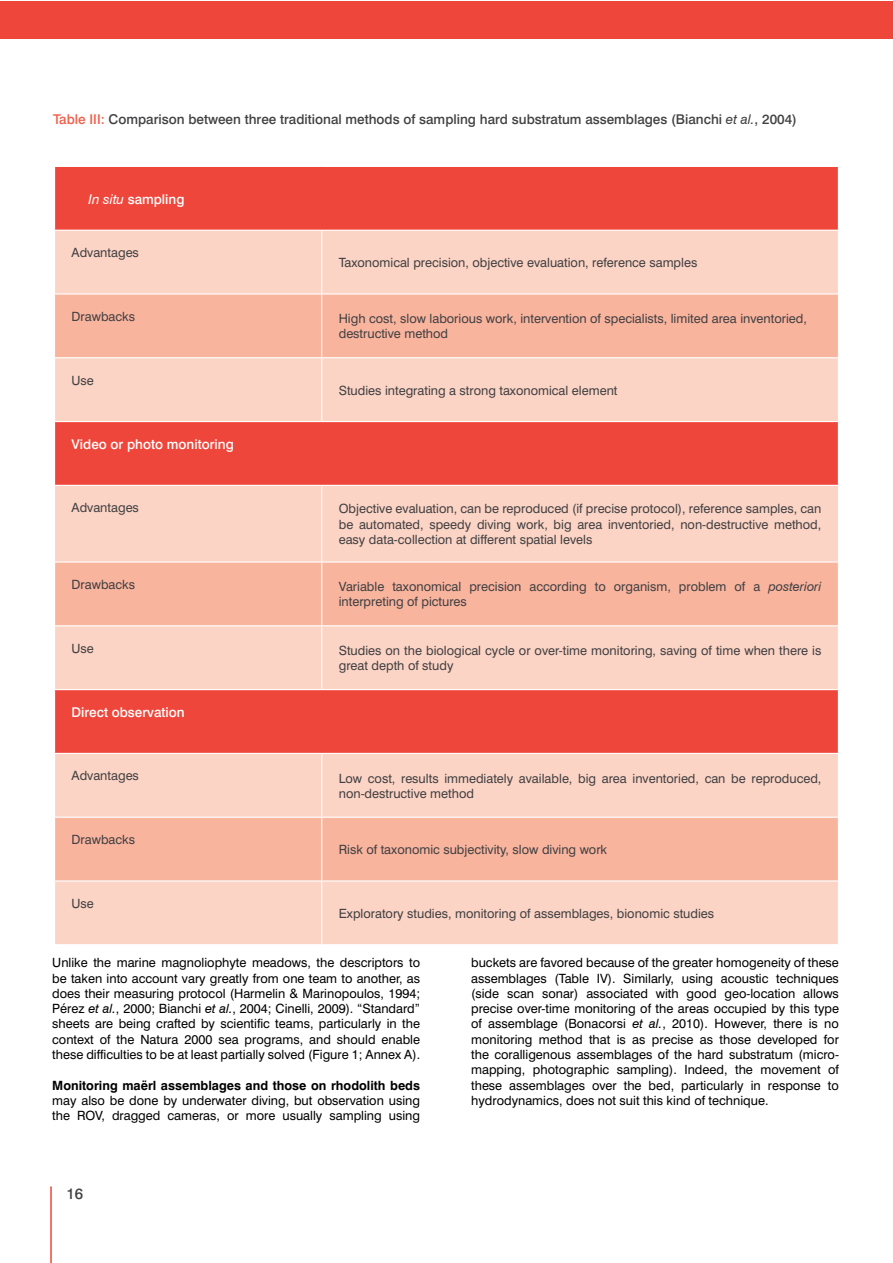
<style>
.page{position:relative;width:893px;height:1263px;background:#fff}
.page>*{position:absolute;margin:0;border:0;box-sizing:border-box;transform-origin:0 0}
.t1{font:500 15px "Swiss 721 BT";color:#414042}
.t2{font:500 13.5px "Swiss 721 BT";color:#414042}
.t3{font:500 13.5px "Swiss 721 BT";color:#fff}
.t4{font:12.75px/15.3px "Swiss 721 BT";color:#000;text-align:justify}
.t5{font:12.75px/15.3px "Swiss 721 BT";color:#414042}
.t6{font:700 12.75px "Swiss 721 BT";color:#000}
.s1{color:#f15d49}
.s2{font-weight:400;font-style:italic}
.s3{font-style:italic}
</style>
<div class="page">
<hr style="left:50px;top:1186px;width:2px;height:77px;background:#ef463b">
<div style="left:0;top:1px;width:892px;height:37px;background:#ef463b"></div>
<div style="left:55px;top:167px;width:783px;height:63px;background:#ef463b"></div>
<div style="left:55px;top:231px;width:783px;height:713px;background:#fcd4c5"></div>
<svg style="left:55px;top:295px;width:783px;height:585px;background:#f8aa9a"></svg>
<hr style="left:321px;top:231px;width:1px;height:62px;background:#fff">
<hr style="left:54px;top:293px;width:268px;height:2px;background:#fff">
<hr style="left:322px;top:293px;width:517px;height:2px;background:#fff">
<hr style="left:321px;top:295px;width:1px;height:62px;background:#fff">
<hr style="left:54px;top:357px;width:268px;height:1px;background:#fff">
<hr style="left:54px;top:421px;width:268px;height:1px;background:#fff">
<hr style="left:322px;top:357px;width:517px;height:1px;background:#fff">
<hr style="left:322px;top:421px;width:517px;height:1px;background:#fff">
<hr style="left:321px;top:358px;width:1px;height:63px;background:#fff">
<hr style="left:54px;top:485px;width:268px;height:1px;background:#fff">
<hr style="left:322px;top:485px;width:517px;height:1px;background:#fff">
<hr style="left:321px;top:486px;width:1px;height:75px;background:#fff">
<hr style="left:54px;top:561px;width:268px;height:2px;background:#fff">
<hr style="left:322px;top:561px;width:517px;height:2px;background:#fff">
<hr style="left:321px;top:563px;width:1px;height:62px;background:#fff">
<hr style="left:321px;top:626px;width:1px;height:63px;background:#fff">
<hr style="left:321px;top:754px;width:1px;height:63px;background:#fff">
<hr style="left:321px;top:818px;width:1px;height:62px;background:#fff">
<hr style="left:321px;top:881px;width:1px;height:63px;background:#fff">
<hr style="left:54px;top:625px;width:268px;height:1px;background:#fff">
<hr style="left:54px;top:689px;width:268px;height:1px;background:#fff">
<hr style="left:54px;top:753px;width:268px;height:1px;background:#fff">
<hr style="left:54px;top:817px;width:268px;height:1px;background:#fff">
<hr style="left:54px;top:880px;width:268px;height:1px;background:#fff">
<hr style="left:322px;top:625px;width:517px;height:1px;background:#fff">
<hr style="left:322px;top:689px;width:517px;height:1px;background:#fff">
<hr style="left:322px;top:753px;width:517px;height:1px;background:#fff">
<hr style="left:322px;top:817px;width:517px;height:1px;background:#fff">
<hr style="left:322px;top:880px;width:517px;height:1px;background:#fff">
<p class="t2" style="left:53px;top:110px;width:745px"><span class="s1">Table III:</span> Comparison between three traditional methods of sampling hard substratum assemblages (Bianchi <span class="s2">et al.</span>, 2004)</p>
<p class="t3" style="left:89px;top:191px;width:97px"><span class="s2">In situ</span> sampling</p>
<p class="t5" style="left:72px;top:245px;width:69px">Advantages</p>
<p class="t5" style="left:339px;top:255px;width:360px">Taxonomical precision, objective evaluation, reference samples</p>
<p class="t5" style="left:72px;top:308px;width:65px">Drawbacks</p>
<p class="t5" style="left:339px;top:311px;width:470px">High cost, slow laborious work, intervention of specialists, limited area inventoried, destructive method</p>
<p class="t5" style="left:72px;top:372px;width:24px">Use</p>
<p class="t5" style="left:339px;top:382px;width:280px">Studies integrating a strong taxonomical element</p>
<p class="t3" style="left:72px;top:436px;width:164px">Video or photo monitoring</p>
<p class="t5" style="left:72px;top:500px;width:69px">Advantages</p>
<p class="t5" style="left:339px;top:501px;width:484px;text-align:justify">Objective evaluation, can be reproduced (if precise protocol), reference samples, can be automated, speedy diving work, big area inventoried, non-destructive method, easy data-collection at different spatial levels</p>
<p class="t5" style="left:72px;top:576px;width:65px">Drawbacks</p>
<p class="t5" style="left:339px;top:579px;width:484px">Variable taxonomical precision according to organism, problem of a <span class="s3">posteriori </span>interpreting of pictures</p>
<p class="t5" style="left:72px;top:640px;width:24px">Use</p>
<p class="t5" style="left:339px;top:643px;width:484px">Studies on the biological cycle or over-time monitoring, saving of time when there is great depth of study</p>
<p class="t3" style="left:72px;top:704px;width:115px">Direct observation</p>
<p class="t5" style="left:72px;top:768px;width:69px">Advantages</p>
<p class="t5" style="left:339px;top:770px;width:484px">Low cost, results immediately available, big area inventoried, can be reproduced, non-destructive method</p>
<p class="t5" style="left:72px;top:832px;width:65px">Drawbacks</p>
<p class="t5" style="left:339px;top:842px;width:270px">Risk of taxonomic subjectivity, slow diving work</p>
<p class="t5" style="left:72px;top:895px;width:24px">Use</p>
<p class="t5" style="left:339px;top:905px;width:377px">Exploratory studies, monitoring of assemblages, bionomic studies</p>
<p class="t4" style="left:52px;top:955px;width:369px">Unlike the marine magnoliophyte meadows, the descriptors to be taken into account vary greatly from one team to another, as does their measuring protocol (Harmelin &amp; Marinopoulos, 1994; Pérez <span class="s3">et al.</span>, 2000; Bianchi <span class="s3">et al.</span>, 2004; Cinelli, 2009). “Standard” sheets are being crafted by scientific teams, particularly in the context of the Natura 2000 sea programs, and should enable these difficulties to be at least partially solved (Figure 1; Annex A).</p>
<p class="t6" style="left:52px;top:1077px;width:369px">Monitoring maërl assemblages and those on rhodolith beds</p>
<p class="t4" style="left:52px;top:1093px;width:369px">may also be done by underwater diving, but observation using the ROV, dragged cameras, or more usually sampling using</p>
<p class="t4" style="left:471px;top:955px;width:369px">buckets are favored because of the greater homogeneity of these assemblages (Table IV). Similarly, using acoustic techniques (side scan sonar) associated with good geo-location allows precise over-time monitoring of the areas occupied by this type of assemblage (Bonacorsi <span class="s3">et al.</span>, 2010). However, there is no monitoring method that is as precise as those developed for the coralligenous assemblages of the hard substratum (micro&shy;mapping, photographic sampling). Indeed, the movement of these assemblages over the bed, particularly in response to hydrodynamics, does not suit this kind of technique.</p>
<p class="t1" style="left:67px;top:1184px;width:18px">16</p>
</div>
